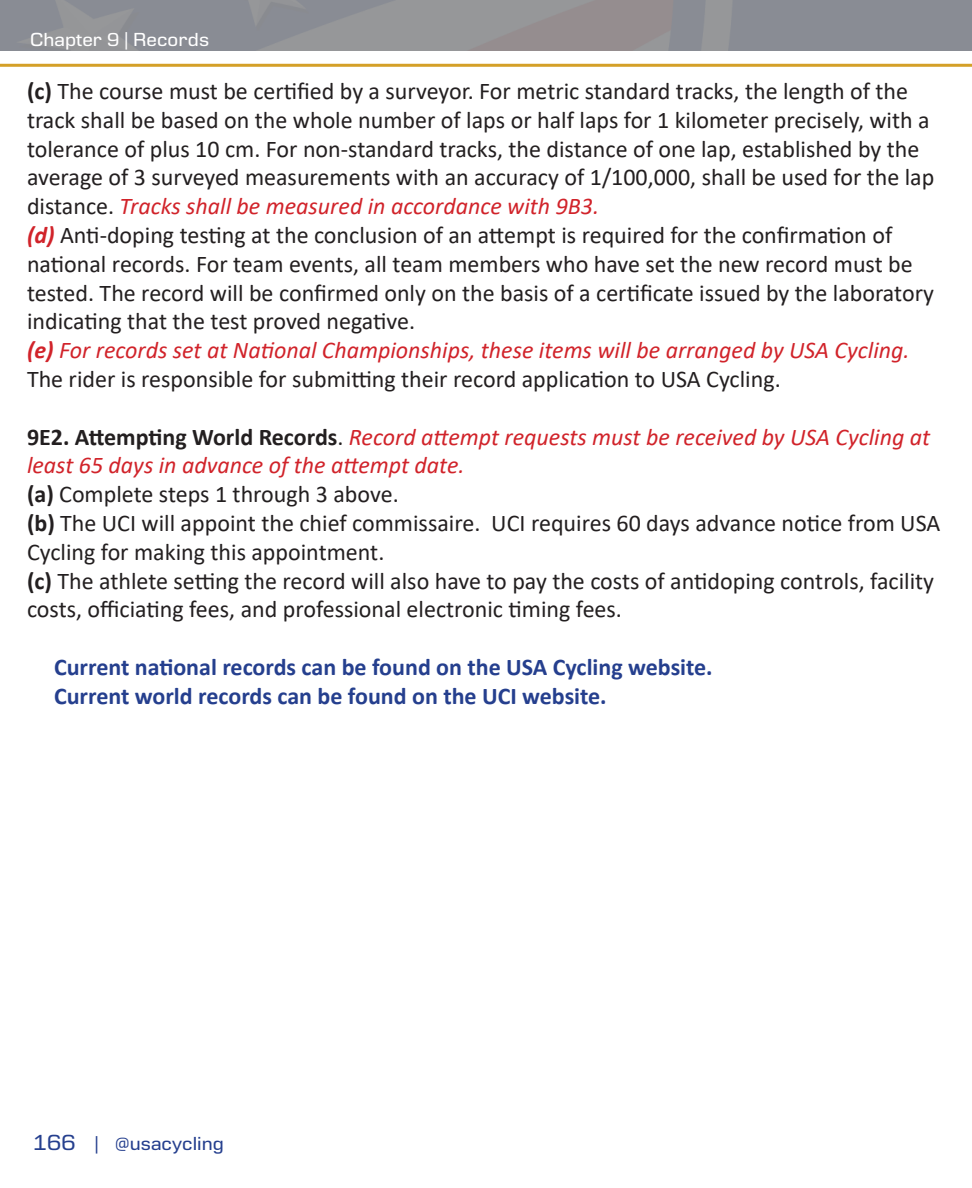
<style>
.page{position:relative;width:972px;height:1188px;background:#fff}
.page>*{position:absolute;margin:0;border:0;box-sizing:border-box;transform-origin:0 0}
.t1{font:24px/28.8px "Calibri";color:#231f20}
.t2{font:italic 24px/28.8px "Calibri";color:#d1232a}
.t3{font:700 24px "Calibri";color:#253f8e}
.t4{font:18px "Moire";color:#fff}
.t5{font:18px "Moire";color:#253f8e}
.s1{font-weight:700}
.s2{font-style:italic;color:#d1232a}
.s3{font-weight:700;font-style:italic;color:#d1232a}
.s4{font-style:normal;color:#231f20}
.s5{font-weight:700;font-style:normal;color:#231f20}
.s6{font-size:21px}
</style>
<div class="page">
<hr style="left:0;top:64px;width:972px;height:3px;background:#d4a027">
<p class="t4" style="left:30px;top:29px;width:181px">Chapter 9 | Records</p>
<p class="t1" style="left:27px;top:76px;width:909px"><span class="s1">(c)</span> The course must be certified by a surveyor. For metric standard tracks, the length of the track shall be based on the whole number of laps or half laps for 1 kilometer precisely, with a tolerance of plus 10 cm. For non-standard tracks, the distance of one lap, established by the average of 3 surveyed measurements with an accuracy of 1/100,000, shall be used for the lap distance. <span class="s2">Tracks shall be measured in accordance with 9B3.</span></p>
<p class="t1" style="left:27px;top:220px;width:909px"><span class="s3">(d)</span> Anti-doping testing at the conclusion of an attempt is required for the confirmation of national records. For team events, all team members who have set the new record must be tested. The record will be confirmed only on the basis of a certificate issued by the laboratory indicating that the test proved negative.</p>
<p class="t2" style="left:27px;top:335px;width:884px"><span class="s1">(e)</span> For records set at National Championships, these items will be arranged by USA Cycling.<br><span class="s4">The rider is responsible for submitting their record application to USA Cycling.</span></p>
<p class="t2" style="left:27px;top:421px;width:905px"><span class="s5">9E2. Attempting World Records</span><span class="s4">.</span> Record attempt requests must be received by USA Cycling at least 65 days in advance of the attempt date.</p>
<p class="t1" style="left:27px;top:479px;width:373px"><span class="s1">(a)</span> Complete steps 1 through 3 above.</p>
<p class="t1" style="left:27px;top:508px;width:915px"><span class="s1">(b)</span> The UCI will appoint the chief commissaire. UCI requires 60 days advance notice from USA<br>Cycling for making this appointment.</p>
<p class="t1" style="left:27px;top:566px;width:909px"><span class="s1">(c)</span> The athlete setting the record will also have to pay the costs of antidoping controls, facility costs, officiating fees, and professional electronic timing fees.</p>
<p class="t3" style="left:54px;top:650px;width:660px">Current national records can be found on the USA Cycling website.</p>
<p class="t3" style="left:54px;top:679px;width:554px">Current world records can be found on the UCI website.</p>
<p class="t5" style="left:33px;top:1133px;width:192px"><span class="s6">166</span> | @usacycling</p>
</div>
